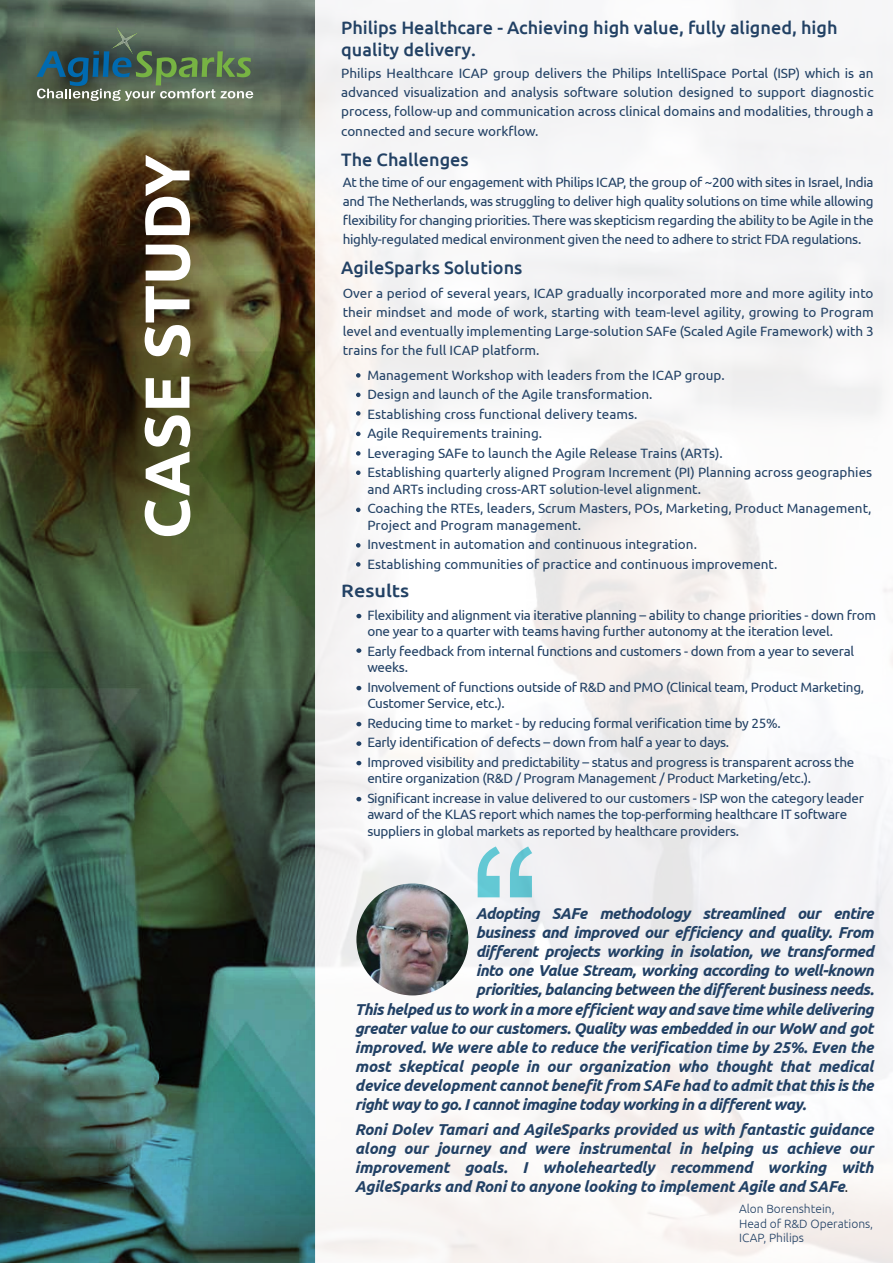
<style>
.page{position:relative;width:893px;height:1263px;background:#fff}
.page>*{position:absolute;margin:0;border:0;box-sizing:border-box;transform-origin:0 0}
.t1{font:700 63.3px "Ubuntu";color:#fff}
.t2{font:500 18px/21.6px "Ubuntu";color:#224164}
.t3{font:500 18px "Ubuntu";color:#224164;scale:1.11 1}
.t4{font:italic 700 15.75px/18.9px "Ubuntu";letter-spacing:-.03em;color:#224165;text-align:justify}
.t5{font:13.5px/19.2px "Ubuntu";letter-spacing:-.02em;color:#224165}
.t6{font:13.5px/19.5px "Ubuntu";color:#224165}
.t7{font:300 12px/14.4px "Ubuntu";color:#224165}
.s1{font-weight:400;font-style:normal;font-size:13.5px;color:#221f1f}
</style>
<div class="page">
<img style="left:0;top:0;width:316px;height:1263px">
<div style="left:316px;top:0;width:577px;height:1263px;background:#f7f5f6"></div>
<img style="left:126px;top:31px;width:14px;height:11px">
<img style="left:115px;top:25px;width:11px;height:15px">
<img style="left:109px;top:39px;width:16px;height:11px">
<img style="left:123px;top:40px;width:11px;height:11px">
<svg style="left:36px;top:51px;width:217px;height:50px;background:#577362"></svg>
<svg style="left:356px;top:373px;width:5px;height:5px"></svg>
<svg style="left:356px;top:393px;width:5px;height:4px"></svg>
<svg style="left:356px;top:411px;width:5px;height:5px"></svg>
<svg style="left:356px;top:432px;width:5px;height:4px"></svg>
<svg style="left:356px;top:451px;width:5px;height:5px"></svg>
<svg style="left:356px;top:470px;width:5px;height:5px"></svg>
<svg style="left:356px;top:508px;width:5px;height:4px"></svg>
<svg style="left:356px;top:543px;width:5px;height:5px"></svg>
<svg style="left:356px;top:614px;width:5px;height:4px"></svg>
<svg style="left:356px;top:648px;width:5px;height:5px"></svg>
<svg style="left:356px;top:686px;width:5px;height:4px"></svg>
<svg style="left:356px;top:722px;width:5px;height:4px"></svg>
<svg style="left:356px;top:761px;width:5px;height:4px"></svg>
<svg style="left:356px;top:797px;width:5px;height:4px"></svg>
<svg style="left:356px;top:741px;width:5px;height:5px"></svg>
<svg style="left:478px;top:846px;width:54px;height:51px"></svg>
<img style="left:356px;top:883px;width:112px;height:112px;border-radius:56px">
<svg style="left:356px;top:562px;width:5px;height:5px"></svg>
<h2 class="t2" style="left:341px;top:18px;width:498px">Philips Healthcare - Achieving high value, fully aligned, high quality delivery.</h2>
<p class="t5" style="left:341px;top:64px;width:534px;text-align:justify">Philips Healthcare ICAP group delivers the Philips IntelliSpace Portal (ISP) which is an advanced visualization and analysis software solution designed to support diagnostic process, follow-up and communication across clinical domains and modalities, through a connected and secure workflow.</p>
<h1 class="t1" style="left:131px;top:539px;width:386px;rotate:-90deg">CASE STUDY</h1>
<h2 class="t2" style="left:341px;top:150px;width:129px">The Challenges</h2>
<p class="t5" style="left:343px;top:173px;width:532px;text-align:justify">At the time of our engagement with Philips ICAP, the group of ~200 with sites in Israel, India and The Netherlands, was struggling to deliver high quality solutions on time while allowing flexibility for changing priorities. There was skepticism regarding the ability to be Agile in the highly-regulated medical environment given the need to adhere to strict FDA regulations.</p>
<h2 class="t2" style="left:341px;top:258px;width:183px">AgileSparks Solutions</h2>
<p class="t5" style="left:343px;top:284px;width:532px;text-align:justify">Over a period of several years, ICAP gradually incorporated more and more agility into their mindset and mode of work, starting with team-level agility, growing to Program level and eventually implementing Large-solution SAFe (Scaled Agile Framework) with 3 trains for the full ICAP platform.</p>
<p class="t6" style="left:367px;top:365px;width:506px">Management Workshop with leaders from the ICAP group.<br>Design and launch of the Agile transformation.<br>Establishing cross functional delivery teams.<br>Agile Requirements training.<br>Leveraging SAFe to launch the Agile Release Trains (ARTs).<br>Establishing quarterly aligned Program Increment (PI) Planning across geographies</p>
<p class="t6" style="left:367px;top:479px;width:335px">and ARTs including cross-ART solution-level alignment.</p>
<p class="t6" style="left:367px;top:501px;width:506px;line-height:16.5px">Coaching the RTEs, leaders, Scrum Masters, POs, Marketing, Product Management,<br>Project and Program management.</p>
<p class="t6" style="left:367px;top:534px;width:412px">Investment in automation and continuous integration.<br>Establishing communities of practice and continuous improvement.</p>
<p class="t5" style="left:367px;top:606px;width:510px;line-height:16.5px">Flexibility and alignment via iterative planning – ability to change priorities - down from one year to a quarter with teams having further autonomy at the iteration level.</p>
<p class="t5" style="left:367px;top:644px;width:488px;line-height:16.5px">Early feedback from internal functions and customers - down from a year to several weeks.</p>
<p class="t5" style="left:367px;top:680px;width:498px;line-height:16.5px">Involvement of functions outside of R&amp;D and PMO (Clinical team, Product Marketing,<br>Customer Service, etc.).</p>
<p class="t5" style="left:367px;top:713px;width:489px">Reducing time to market - by reducing formal verification time by 25%.<br>Early identification of defects – down from half a year to days.<br>Improved visibility and predictability – status and progress is transparent across the</p>
<p class="t5" style="left:367px;top:768px;width:498px">entire organization (R&amp;D / Program Management / Product Marketing/etc.).<br>Significant increase in value delivered to our customers - ISP won the category leader</p>
<p class="t5" style="left:367px;top:807px;width:482px;line-height:16.5px">award of the KLAS report which names the top-performing healthcare IT software suppliers in global markets as reported by healthcare providers.</p>
<h2 class="t3" style="left:341px;top:583px;width:63px">Results</h2>
<p class="t4" style="left:476px;top:905px;width:400px">Adopting SAFe methodology streamlined our entire business and improved our efficiency and quality. From different projects working in isolation, we transformed into one Value Stream, working according to well-known priorities, balancing between the different business needs.</p>
<p class="t4" style="left:355px;top:1000px;width:520px">This helped us to work in a more efficient way and save time while delivering greater value to our customers. Quality was embedded in our WoW and got improved. We were able to reduce the verification time by 25%. Even the most skeptical people in our organization who thought that medical device development cannot benefit from SAFe had to admit that this is the right way to go. I cannot imagine today working in a different way.</p>
<p class="t4" style="left:355px;top:1120px;width:520px">Roni Dolev Tamari and AgileSparks provided us with fantastic guidance along our journey and were instrumental in helping us achieve our improvement goals. I wholeheartedly recommend working with AgileSparks and Roni to anyone looking to implement Agile and SAFe<span class="s1">.</span></p>
<p class="t7" style="left:739px;top:1202px;width:136px">Alon Borenshtein,<br>Head of R&amp;D Operations,<br>ICAP, Philips</p>
</div>
